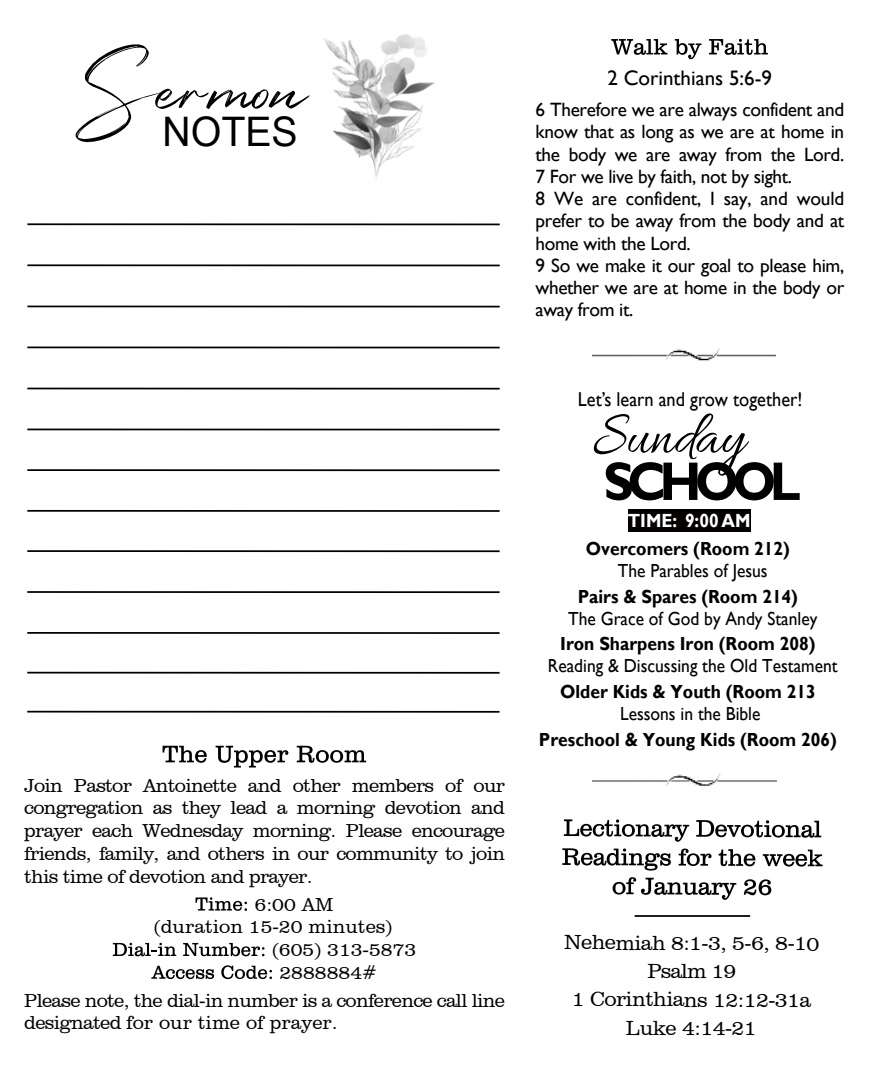
<style>
.page{position:relative;width:882px;height:1071px;background:#fff}
.page>*{position:absolute;margin:0;border:0;box-sizing:border-box;transform-origin:0 0}
.t1{font:108.85px "Bigsby Hills Demo";color:#000;scale:1.22 1}
.t2{font:63.88px "Allura";color:#000;scale:.88 1}
.t3{font:700 54.77px "Gill Sans";letter-spacing:-.125em;color:#000;scale:.91 1}
.t4{font:40.77px "Arial Narrow";color:#000;scale:1.18 1}
.t5{font:300 21px/28.3px "Clarendon BT";letter-spacing:-.03em;color:#000;text-align:center}
.t6{font:21px "Gill Sans";color:#000}
.t7{font:20.12px "Gill Sans";color:#000;scale:.91 1}
.t8{font:300 19.25px/22.8px "Clarendon BT";letter-spacing:-.035em;color:#000;text-align:justify}
.t9{font:19.25px/22.2px "Gill Sans";letter-spacing:-.02em;color:#000}
.t10{font:300 19.25px "Clarendon BT";color:#000}
.t11{font:700 19.07px "Gill Sans";color:#fff;scale:.91 1}
.t12{font:700 18.9px "Gill Sans";color:#000;scale:.92 1}
.t13{font:18.9px "Gill Sans";color:#000;scale:.92 1}
.s1{font-size:123.02px}
</style>
<div class="page">
<hr style="left:27px;top:223px;width:473px;height:2px;background:#000">
<hr style="left:27px;top:264px;width:473px;height:2px;background:#000">
<hr style="left:27px;top:306px;width:473px;height:1px;background:#000">
<hr style="left:27px;top:347px;width:473px;height:1px;background:#000">
<hr style="left:27px;top:388px;width:473px;height:2px;background:#000">
<hr style="left:27px;top:429px;width:473px;height:1px;background:#000">
<hr style="left:27px;top:469px;width:473px;height:2px;background:#000">
<hr style="left:27px;top:510px;width:473px;height:2px;background:#000">
<hr style="left:27px;top:550px;width:473px;height:2px;background:#000">
<hr style="left:27px;top:591px;width:473px;height:2px;background:#000">
<hr style="left:27px;top:632px;width:473px;height:2px;background:#000">
<hr style="left:27px;top:672px;width:473px;height:2px;background:#000">
<hr style="left:27px;top:711px;width:473px;height:2px;background:#000">
<svg style="left:611px;top:39px;width:57px;height:16px"></svg>
<svg style="left:675px;top:39px;width:26px;height:20px"></svg>
<svg style="left:709px;top:39px;width:59px;height:16px"></svg>
<img style="left:323px;top:34px;width:112px;height:144px">
<svg style="left:564px;top:819px;width:125px;height:23px"></svg>
<svg style="left:696px;top:820px;width:125px;height:18px"></svg>
<svg style="left:562px;top:848px;width:109px;height:23px"></svg>
<svg style="left:679px;top:849px;width:33px;height:17px"></svg>
<svg style="left:719px;top:849px;width:36px;height:17px"></svg>
<svg style="left:763px;top:850px;width:60px;height:17px"></svg>
<svg style="left:613px;top:877px;width:123px;height:23px"></svg>
<svg style="left:744px;top:879px;width:27px;height:16px"></svg>
<hr style="left:635px;top:915px;width:115px;height:2px;background:#000">
<img style="left:593px;top:773px;width:183px;height:14px">
<svg style="left:163px;top:746px;width:44px;height:17px"></svg>
<svg style="left:216px;top:746px;width:72px;height:22px"></svg>
<svg style="left:297px;top:746px;width:69px;height:17px"></svg>
<svg style="left:196px;top:897px;width:51px;height:14px"></svg>
<svg style="left:113px;top:943px;width:63px;height:13px"></svg>
<svg style="left:183px;top:943px;width:82px;height:13px"></svg>
<svg style="left:151px;top:966px;width:63px;height:13px"></svg>
<svg style="left:221px;top:965px;width:51px;height:14px"></svg>
<img style="left:592px;top:348px;width:184px;height:13px">
<div style="left:628px;top:509px;width:123px;height:22px;background:#050000"></div>
<h1 class="t1" style="left:76px;top:41px;width:188px"><span class="s1">S</span>ermon</h1>
<h3 class="t4" style="left:162px;top:116px;width:116px">NOTES</h3>
<p class="t8" style="left:24px;top:775px;width:482px">Join Pastor Antoinette and other members of our congregation as they lead a morning devotion and prayer each Wednesday morning. Please encourage friends, family, and others in our community to join this time of devotion and prayer.</p>
<p class="t8" style="left:255px;top:894px;width:81px">6:00 AM</p>
<p class="t10" style="left:154px;top:919px;width:240px">(duration 15-20 minutes)</p>
<p class="t10" style="left:272px;top:941px;width:146px">(605) 313-5873</p>
<p class="t10" style="left:279px;top:964px;width:99px">2888884#</p>
<p class="t8" style="left:24px;top:990px;width:482px">Please note, the dial-in number is a conference call line designated for our time of prayer.</p>
<p class="t6" style="left:607px;top:70px;width:166px">2 Corinthians 5:6-9</p>
<p class="t9" style="left:536px;top:100px;width:310px">6 Therefore we are always confident and know that as long as we are at home in the body we are away from the Lord.<br>7 For we live by faith, not by sight.<br>8 We are confident, I say, and would prefer to be away from the body and at home with the Lord.<br>9 So we make it our goal to please him, whether we are at home in the body or away from it.</p>
<p class="t7" style="left:578px;top:392px;width:248px">Let’s learn and grow together!</p>
<h2 class="t2" style="left:593px;top:400px;width:174px">Sunday</h2>
<h3 class="t3" style="left:603px;top:462px;width:218px">SCHOOL</h3>
<p class="t11" style="left:628px;top:514px;width:137px">TIME: 9:00 AM</p>
<p class="t12" style="left:586px;top:542px;width:223px">Overcomers (Room 212)</p>
<p class="t13" style="left:618px;top:564px;width:164px">The Parables of Jesus</p>
<p class="t12" style="left:578px;top:590px;width:241px">Pairs &amp; Spares (Room 214)</p>
<p class="t13" style="left:568px;top:612px;width:272px">The Grace of God by Andy Stanley</p>
<p class="t12" style="left:560px;top:637px;width:279px">Iron Sharpens Iron (Room 208)</p>
<p class="t13" style="left:548px;top:659px;width:317px">Reading &amp; Discussing the Old Testament</p>
<p class="t12" style="left:560px;top:685px;width:279px">Older Kids &amp; Youth (Room 213</p>
<p class="t13" style="left:620px;top:707px;width:154px">Lessons in the Bible</p>
<p class="t12" style="left:539px;top:733px;width:325px">Preschool &amp; Young Kids (Room 206)</p>
<p class="t5" style="left:564px;top:930px;width:257px">Nehemiah 8:1-3, 5-6, 8-10<br>Psalm 19<br>1 Corinthians 12:12-31a<br>Luke 4:14-21</p>
</div>
